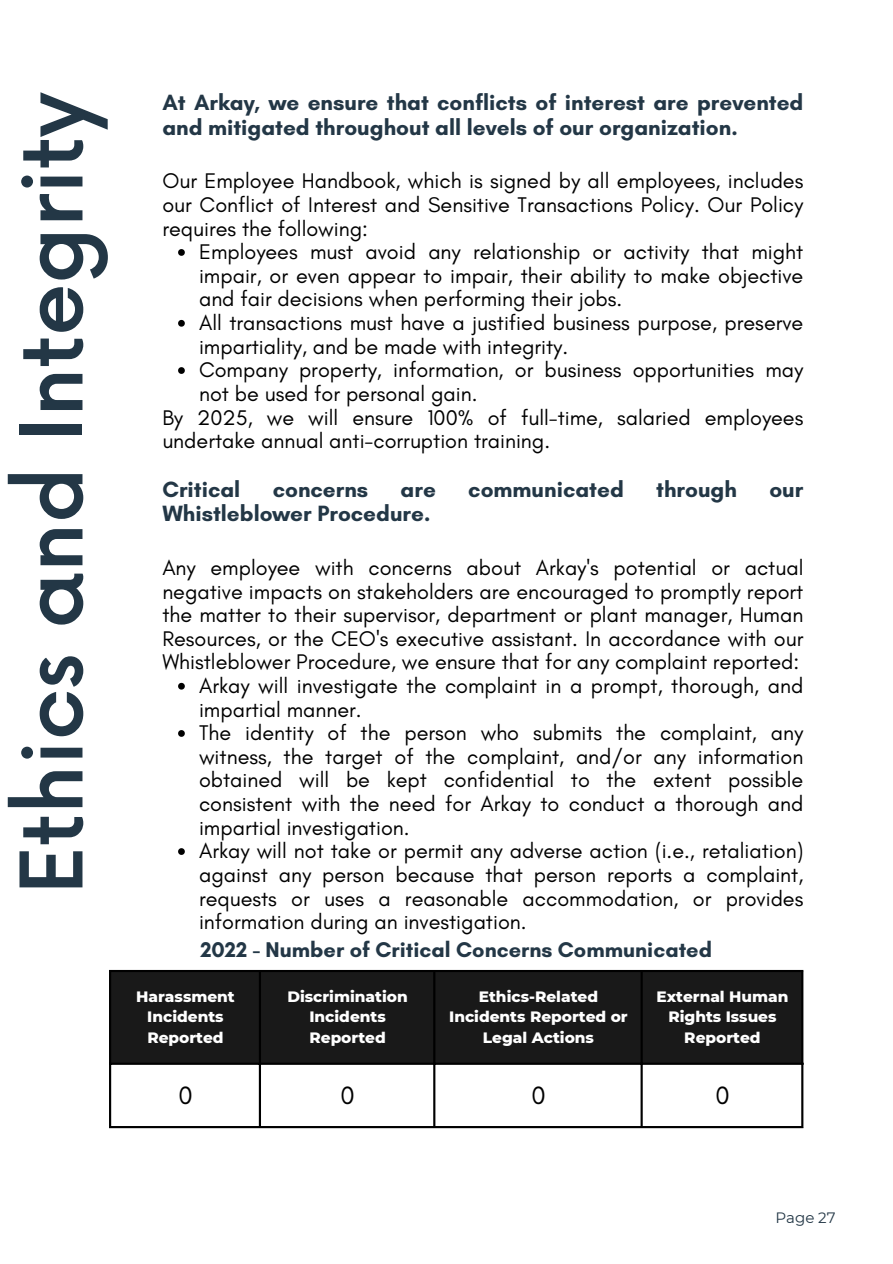
<style>
.page{position:relative;width:893px;height:1264px;background:#fff}
.page>*{position:absolute;margin:0;border:0;box-sizing:border-box;transform-origin:0 0}
.t1{font:500 83.85px "Now";color:#233746}
.t2{font:25.5px "Glacial Indifference";color:#000}
.t3{font:700 22.5px/24.8px "Glacial Indifference";color:#233746}
.t4{font:700 21.75px "Glacial Indifference";color:#233746}
.t5{font:21.6px/23.5px "Glacial Indifference";color:#000}
.t6{font:800 15.3px/20.5px "Montserrat";color:#fff;text-align:center}
.t7{font:15px "Montserrat";color:#233746}
</style>
<div class="page">
<svg style="left:178px;top:683px;width:7px;height:6px"></svg>
<svg style="left:178px;top:730px;width:7px;height:6px"></svg>
<svg style="left:178px;top:848px;width:7px;height:7px"></svg>
<div style="left:111px;top:972px;width:690px;height:90px;background:#191919"></div>
<hr style="left:109px;top:972px;width:2px;height:153px;background:#000">
<hr style="left:259px;top:972px;width:2px;height:153px;background:#000">
<hr style="left:433px;top:972px;width:2px;height:153px;background:#000">
<hr style="left:640px;top:972px;width:2px;height:153px;background:#000">
<hr style="left:801px;top:972px;width:2px;height:153px;background:#000">
<hr style="left:109px;top:969px;width:694px;height:3px;background:#000">
<hr style="left:109px;top:1062px;width:694px;height:2px;background:#000">
<hr style="left:109px;top:1125px;width:694px;height:3px;background:#000">
<svg style="left:178px;top:249px;width:7px;height:7px"></svg>
<svg style="left:178px;top:320px;width:7px;height:7px"></svg>
<svg style="left:178px;top:367px;width:7px;height:7px"></svg>
<h1 class="t1" style="left:-13px;top:894px;width:804px;rotate:-90deg">Ethics and Integrity</h1>
<p class="t3" style="left:162px;top:90px;width:642px">At Arkay, we ensure that conflicts of interest are prevented and mitigated throughout all levels of our organization.</p>
<p class="t5" style="left:162px;top:170px;width:642px;text-align:justify">Our Employee Handbook, which is signed by all employees, includes our Conflict of Interest and Sensitive Transactions Policy. Our Policy requires the following:</p>
<p class="t5" style="left:199px;top:240px;width:606px">Employees must avoid any relationship or activity that might impair, or even appear to impair, their ability to make objective and fair decisions when performing their jobs.<br>All transactions must have a justified business purpose, preserve impartiality, and be made with integrity.<br>Company property, information, or business opportunities may not be used for personal gain.</p>
<p class="t5" style="left:162px;top:406px;width:642px">By 2025, we will ensure 100% of full-time, salaried employees undertake annual anti-corruption training.</p>
<p class="t3" style="left:162px;top:476px;width:80px">Critical</p>
<p class="t3" style="left:273px;top:476px;width:97px">concerns</p>
<p class="t3" style="left:400px;top:476px;width:37px">are</p>
<p class="t3" style="left:468px;top:476px;width:157px">communicated</p>
<p class="t3" style="left:656px;top:476px;width:82px">through</p>
<p class="t3" style="left:769px;top:476px;width:36px">our</p>
<p class="t3" style="left:162px;top:501px;width:269px">Whistleblower Procedure.</p>
<p class="t5" style="left:162px;top:556px;width:642px;text-align:justify">Any employee with concerns about Arkay's potential or actual negative impacts on stakeholders are encouraged to promptly report the matter to their supervisor, department or plant manager, Human Resources, or the CEO's executive assistant. In accordance with our Whistleblower Procedure, we ensure that for any complaint reported:</p>
<p class="t5" style="left:199px;top:674px;width:606px">Arkay will investigate the complaint in a prompt, thorough, and impartial manner.<br>The identity of the person who submits the complaint, any witness, the target of the complaint, and/or any information obtained will be kept confidential to the extent possible consistent with the need for Arkay to conduct a thorough and impartial investigation.<br>Arkay will not take or permit any adverse action (i.e., retaliation) against any person because that person reports a complaint, requests or uses a reasonable accommodation, or provides information during an investigation.</p>
<p class="t4" style="left:200px;top:936px;width:513px">2022 - Number of Critical Concerns Communicated</p>
<p class="t6" style="left:136px;top:985px;width:100px">Harassment<br>Incidents<br>Reported</p>
<p class="t6" style="left:287px;top:985px;width:122px">Discrimination<br>Incidents<br>Reported</p>
<p class="t6" style="left:449px;top:985px;width:180px">Ethics-Related<br>Incidents Reported or<br>Legal Actions</p>
<p class="t6" style="left:656px;top:985px;width:134px">External Human<br>Rights Issues<br>Reported</p>
<p class="t2" style="left:178px;top:1081px;width:16px">0</p>
<p class="t2" style="left:340px;top:1081px;width:16px">0</p>
<p class="t2" style="left:531px;top:1081px;width:16px">0</p>
<p class="t2" style="left:715px;top:1081px;width:16px">0</p>
<p class="t7" style="left:775px;top:1207px;width:62px">Page 27</p>
</div>
